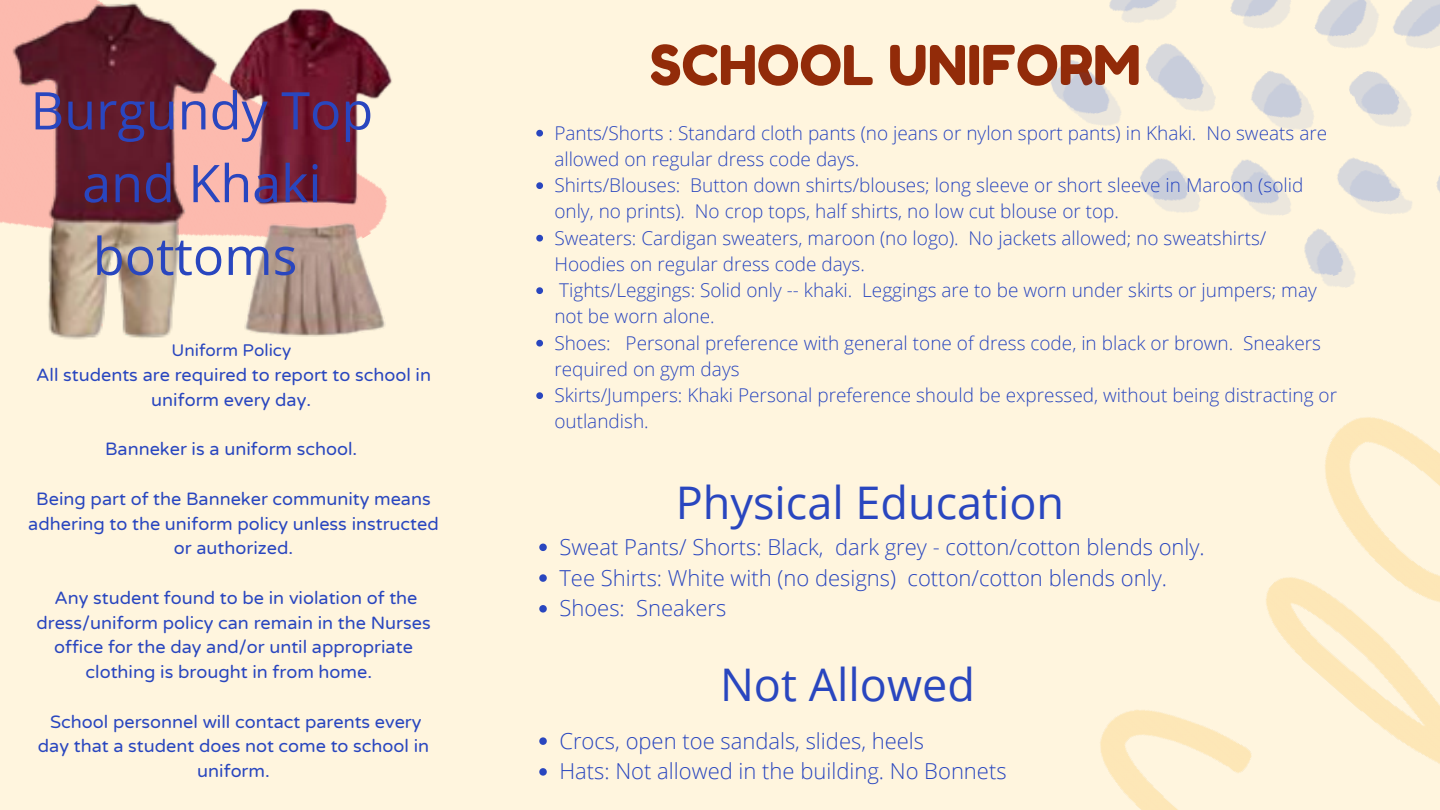
<style>
.page{position:relative;width:1440px;height:810px;background:#fff5de}
.page>*{position:absolute;margin:0;border:0;box-sizing:border-box;transform-origin:0 0}
.t1{font:54.8px "Fredoka One";color:#922b09}
.t2{font:52px/72.8px "Open Sans";color:#2946bf;text-align:center}
.t3{font:45px "Open Sans";color:#2946bf}
.t4{font:300 22px/30.8px "Open Sans";color:#2946bf}
.t5{font:300 19px/26.2px "Open Sans";color:#2946bf}
.t6{font:18.1px/24.8px "Varela Round";color:#2946bf;text-align:center}
.t7{font:17.1px "Varela Round";color:#2946bf}
</style>
<div class="page">
<img style="left:1100px;top:417px;width:340px;height:393px">
<img style="left:224px;top:9px;width:169px;height:328px">
<img style="left:13px;top:0;width:210px;height:340px">
<svg style="left:536px;top:130px;width:7px;height:7px"></svg>
<svg style="left:536px;top:182px;width:7px;height:7px"></svg>
<svg style="left:536px;top:235px;width:7px;height:7px"></svg>
<svg style="left:536px;top:287px;width:7px;height:7px"></svg>
<svg style="left:536px;top:340px;width:7px;height:7px"></svg>
<svg style="left:536px;top:392px;width:7px;height:7px"></svg>
<svg style="left:539px;top:737px;width:8px;height:8px"></svg>
<svg style="left:539px;top:768px;width:8px;height:8px"></svg>
<svg style="left:539px;top:544px;width:8px;height:7px"></svg>
<svg style="left:539px;top:574px;width:8px;height:8px"></svg>
<svg style="left:539px;top:605px;width:8px;height:8px"></svg>
<img style="left:1051px;top:0;width:389px;height:288px">
<h2 class="t2" style="left:31px;top:73px;width:344px">Burgundy Top and Khaki bottoms</h2>
<p class="t7" style="left:172px;top:341px;width:121px">Uniform Policy</p>
<p class="t6" style="left:36px;top:363px;width:396px">All students are required to report to school in uniform every day.</p>
<p class="t6" style="left:105px;top:437px;width:254px">Banneker is a uniform school.</p>
<p class="t6" style="left:28px;top:487px;width:412px">Being part of the Banneker community means adhering to the uniform policy unless instructed or authorized.</p>
<p class="t6" style="left:36px;top:586px;width:396px">Any student found to be in violation of the dress/uniform policy can remain in the Nurses office for the day and/or until appropriate clothing is brought in from home.</p>
<p class="t6" style="left:38px;top:709px;width:393px">School personnel will contact parents every day that a student does not come to school in uniform.</p>
<h1 class="t1" style="left:650px;top:32px;width:493px">SCHOOL UNIFORM</h1>
<p class="t5" style="left:554px;top:119px;width:784px">Pants/Shorts : Standard cloth pants (no jeans or nylon sport pants) in Khaki. No sweats are allowed on regular dress code days.<br>Shirts/Blouses: Button down shirts/blouses; long sleeve or short sleeve in Maroon (solid only, no prints). No crop tops, half shirts, no low cut blouse or top.<br>Sweaters: Cardigan sweaters, maroon (no logo). No jackets allowed; no sweatshirts/ Hoodies on regular dress code days.<br>Tights/Leggings: Solid only -- khaki. Leggings are to be worn under skirts or jumpers; may not be worn alone.<br>Shoes: Personal preference with general tone of dress code, in black or brown. Sneakers required on gym days<br>Skirts/Jumpers: Khaki Personal preference should be expressed, without being distracting or outlandish.</p>
<h3 class="t3" style="left:676px;top:471px;width:390px">Physical Education</h3>
<p class="t4" style="left:559px;top:531px;width:647px">Sweat Pants/ Shorts: Black, dark grey - cotton/cotton blends only.<br>Tee Shirts: White with (no designs) cotton/cotton blends only.<br>Shoes: Sneakers</p>
<h3 class="t3" style="left:720px;top:652px;width:256px">Not Allowed</h3>
<p class="t4" style="left:559px;top:725px;width:449px">Crocs, open toe sandals, slides, heels<br>Hats: Not allowed in the building. No Bonnets</p>
</div>
